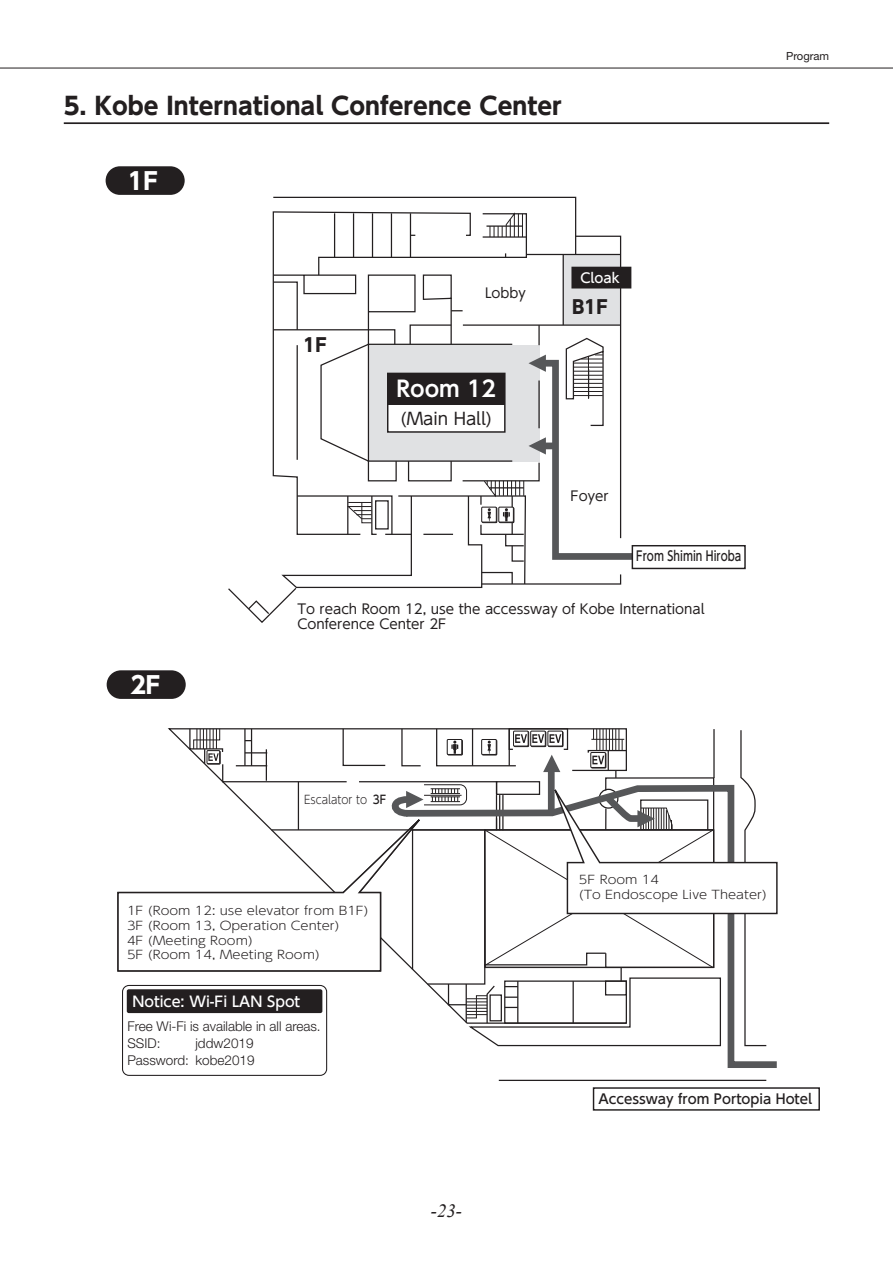
<style>
.page{position:relative;width:893px;height:1263px;background:#fff}
.page>*{position:absolute;margin:0;border:0;box-sizing:border-box;transform-origin:0 0}
.t1{font:700 28.5px "UD Shin Go Pro";color:#231f20}
.t2{font:700 24px "UD Shin Go Pro";color:#231f20}
.t3{font:700 23.55px "UD Shin Go Pro";color:#fff}
.t4{font:700 21.9px "UD Shin Go Pro De";color:#fff}
.t5{font:italic 18.75px "Times New Roman";color:#231f20}
.t6{font:700 18.45px "UD Shin Go Pro";color:#231f20}
.t7{font:16.8px "UD Shin Go Pro";color:#231f20}
.t8{font:500 14.4px "UD Shin Go Pro";color:#fff}
.t9{font:13.5px/15.1px "UD Shin Go Pro";color:#231f20}
.t10{font:300 13.5px/16.5px "Helvetica Neue LT";color:#231f20;text-align:right}
.t11{font:500 13.5px "UD Shin Go Pro";color:#231f20}
.t12{font:500 13.5px "UD Shin Go Pro";color:#231f20;scale:.79 1}
.t13{font:500 13.5px "UD Shin Go Pro";color:#fff}
.t14{font:300 11.7px/14.9px "UD Shin Go Pro";color:#231f20;scale:1.11 1}
.t15{font:300 11.7px "UD Shin Go Pro";color:#231f20;scale:.9 1}
.t16{font:11.25px "Helvetica Neue LT Std";color:#231f20}
.s1{font-weight:500}
</style>
<div class="page">
<hr style="left:0;top:68px;width:893px;height:1px;background:#231f20">
<hr style="left:64px;top:122px;width:765px;height:2px;background:#231f20">
<div style="left:106px;top:166px;width:79px;height:29px;background:#231f20;border-radius:14px"></div>
<svg style="left:228px;top:196px;width:415px;height:427px"></svg>
<div style="left:388px;top:373px;width:117px;height:59px;background:#fff"></div>
<div style="left:387px;top:373px;width:119px;height:60px;border:1px solid #231f20"></div>
<div style="left:388px;top:373px;width:117px;height:32px;background:#231f20"></div>
<div style="left:632px;top:546px;width:113px;height:22px;background:#fff"></div>
<div style="left:632px;top:545px;width:114px;height:24px;border:1px solid #231f20"></div>
<div style="left:107px;top:670px;width:79px;height:29px;background:#231f20;border-radius:14px"></div>
<div style="left:593px;top:1087px;width:227px;height:24px;border:1px solid #231f20"></div>
<hr style="left:499px;top:1080px;width:267px;height:1px;background:#231f20">
<svg style="left:727px;top:1047px;width:50px;height:21px"></svg>
<svg style="left:117px;top:891px;width:72px;height:81px"></svg>
<div style="left:127px;top:989px;width:195px;height:24px;background:#231f20;border-radius:2px"></div>
<div style="left:122px;top:985px;width:205px;height:91px;border:1px solid #231f20;border-radius:6px"></div>
<svg style="left:189px;top:728px;width:589px;height:319px"></svg>
<p class="t1" style="left:94px;top:78px;width:543px">5. Kobe International Conference Center</p>
<p class="t2" style="left:64px;top:86px;width:500px">5. Kobe International Conference Center</p>
<p class="t3" style="left:128px;top:162px;width:32px">1F</p>
<p class="t3" style="left:130px;top:666px;width:32px">2F</p>
<p class="t6" style="left:303px;top:330px;width:25px">1F</p>
<p class="t9" style="left:485px;top:285px;width:42px">Lobby</p>
<p class="t4" style="left:397px;top:371px;width:101px">Room 12</p>
<p class="t7" style="left:400px;top:405px;width:93px">(Main Hall)</p>
<p class="t13" style="left:580px;top:266px;width:41px">Cloak</p>
<p class="t6" style="left:572px;top:292px;width:37px">B1F</p>
<p class="t9" style="left:570px;top:488px;width:40px">Foyer</p>
<p class="t12" style="left:636px;top:545px;width:135px">From Shimin Hiroba</p>
<p class="t9" style="left:297px;top:601px;width:409px">To reach Room 12, use the accessway of Kobe International<br>Conference Center 2F</p>
<p class="t16" style="left:786px;top:50px;width:45px">Program</p>
<p class="t15" style="left:304px;top:790px;width:93px">Escalator to <span class="s1">3F</span></p>
<p class="t14" style="left:127px;top:902px;width:219px">1F (Room 12: use elevator from B1F)<br>3F (Room 13, Operation Center)<br>4F (Meeting Room)<br>5F (Room 14, Meeting Room)</p>
<p class="t8" style="left:132px;top:989px;width:169px">Notice: Wi-Fi LAN Spot</p>
<p class="t10" style="left:127px;top:1035px;width:35px">SSID:</p>
<p class="t10" style="left:127px;top:1017px;width:195px">Free Wi-Fi is available in all areas.</p>
<p class="t10" style="left:127px;top:1035px;width:129px">jddw2019<br>Password: kobe2019</p>
<p class="t14" style="left:579px;top:871px;width:171px">5F Room 14<br>(To Endoscope Live Theater)</p>
<h3 class="t5" style="left:431px;top:1197px;width:33px">-23-</h3>
<p class="t11" style="left:599px;top:1088px;width:215px">Accessway from Portopia Hotel</p>
</div>
